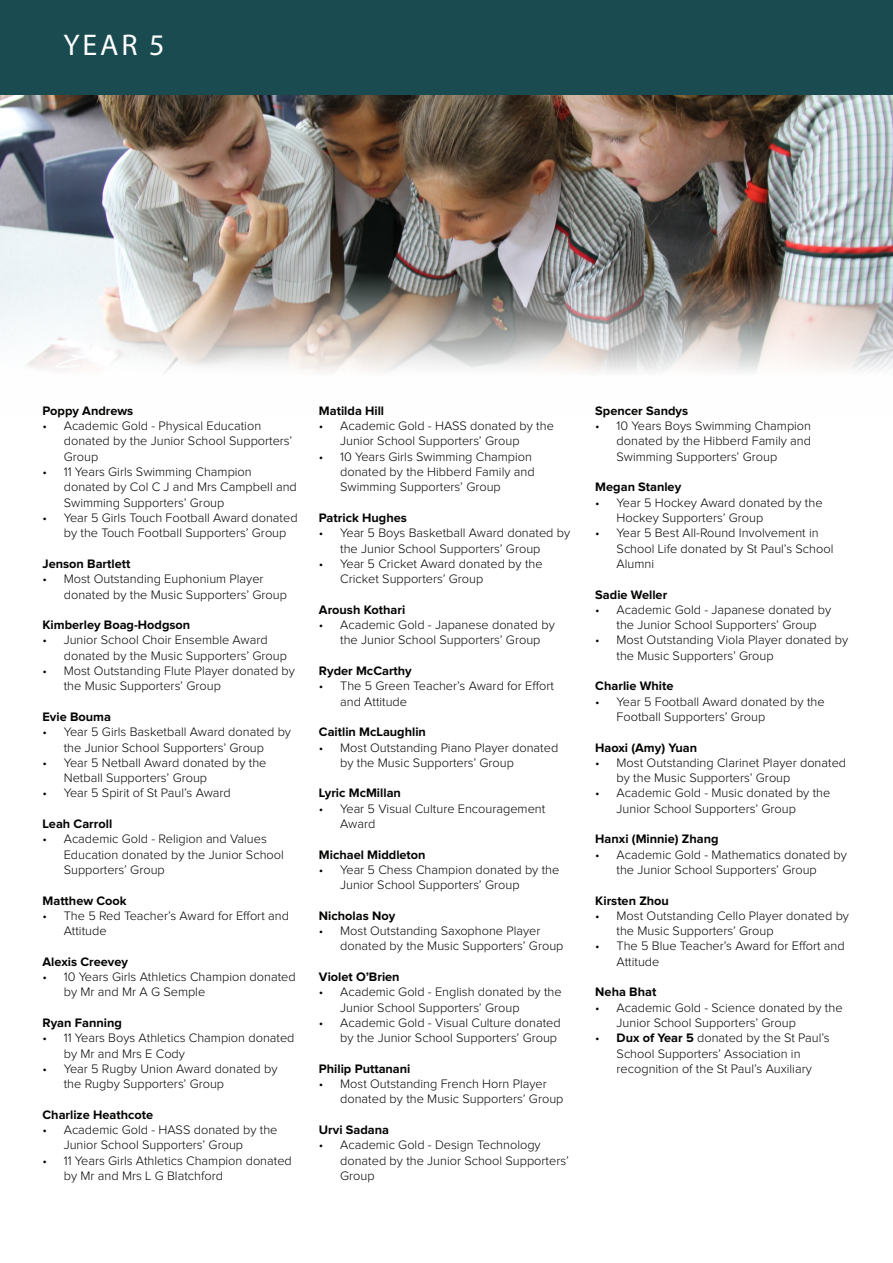
<style>
.page{position:relative;width:893px;height:1263px;background:#fff}
.page>*{position:absolute;margin:0;border:0;box-sizing:border-box;transform-origin:0 0}
.t1{font:30px "Myriad Pro";color:#fff}
.Bulletted{font:300 12.75px/15.3px "Proxima Nova";color:#040503}
.Bulletted-2{font:700 12.75px "Proxima Nova";color:#040503}
.s1{font-weight:700}
</style>
<div class="page">
<img style="left:0;top:94px;width:893px;height:279px">
<div style="left:0;top:0;width:893px;height:94px;background:#194b50"></div>
<p class="t1" style="left:63px;top:27px;width:103px">YEAR 5</p>
<p class="Bulletted-2" style="left:43px;top:405px;width:92px">Poppy Andrews</p>
<p class="Bulletted" style="left:64px;top:419px;width:230px;text-indent:-21px">• Academic Gold - Physical Education donated by the Junior School Supporters’<br>Group</p>
<p class="Bulletted" style="left:64px;top:465px;width:235px;text-indent:-21px">• 11 Years Girls Swimming Champion donated by Col C J and Mrs Campbell and<br>Swimming Supporters’ Group</p>
<p class="Bulletted" style="left:64px;top:511px;width:235px;text-indent:-21px">• Year 5 Girls Touch Football Award donated by the Touch Football Supporters’ Group</p>
<p class="Bulletted-2" style="left:43px;top:558px;width:89px">Jenson Bartlett</p>
<p class="Bulletted" style="left:64px;top:572px;width:225px;text-indent:-21px">• Most Outstanding Euphonium Player donated by the Music Supporters’ Group</p>
<p class="Bulletted-2" style="left:43px;top:619px;width:149px">Kimberley Boag-Hodgson</p>
<p class="Bulletted" style="left:64px;top:633px;width:225px;text-indent:-21px">• Junior School Choir Ensemble Award donated by the Music Supporters’ Group</p>
<p class="Bulletted" style="left:64px;top:664px;width:233px;text-indent:-21px">• Most Outstanding Flute Player donated by the Music Supporters’ Group</p>
<p class="Bulletted-2" style="left:43px;top:711px;width:70px">Evie Bouma</p>
<p class="Bulletted" style="left:43px;top:725px;width:250px;text-align:center">• Year 5 Girls Basketball Award donated by the Junior School Supporters’ Group</p>
<p class="Bulletted" style="left:64px;top:755px;width:204px;text-indent:-21px">• Year 5 Netball Award donated by the<br>Netball Supporters’ Group</p>
<p class="Bulletted" style="left:43px;top:786px;width:190px">• Year 5 Spirit of St Paul’s Award</p>
<p class="Bulletted-2" style="left:43px;top:818px;width:71px">Leah Carroll</p>
<p class="Bulletted" style="left:64px;top:832px;width:222px;text-indent:-21px">• Academic Gold - Religion and Values<br>Education donated by the Junior School<br>Supporters’ Group</p>
<p class="Bulletted-2" style="left:43px;top:894px;width:86px">Matthew Cook</p>
<p class="Bulletted" style="left:64px;top:908px;width:227px;text-indent:-21px">• The 5 Red Teacher’s Award for Effort and<br>Attitude</p>
<p class="Bulletted-2" style="left:43px;top:956px;width:87px">Alexis Creevey</p>
<p class="Bulletted" style="left:64px;top:970px;width:233px;text-indent:-21px">• 10 Years Girls Athletics Champion donated by Mr and Mr A G Semple</p>
<p class="Bulletted-2" style="left:43px;top:1017px;width:81px">Ryan Fanning</p>
<p class="Bulletted" style="left:64px;top:1031px;width:232px;text-indent:-21px">• 11 Years Boys Athletics Champion donated by Mr and Mrs E Cody</p>
<p class="Bulletted" style="left:64px;top:1061px;width:215px;text-indent:-21px">• Year 5 Rugby Union Award donated by the Rugby Supporters’ Group</p>
<p class="Bulletted-2" style="left:43px;top:1109px;width:112px">Charlize Heathcote</p>
<p class="Bulletted" style="left:64px;top:1123px;width:215px;text-indent:-21px">• Academic Gold - HASS donated by the<br>Junior School Supporters’ Group</p>
<p class="Bulletted" style="left:64px;top:1153px;width:230px;text-indent:-21px">• 11 Years Girls Athletics Champion donated by Mr and Mrs L G Blatchford</p>
<p class="Bulletted-2" style="left:319px;top:405px;width:67px">Matilda Hill</p>
<p class="Bulletted" style="left:340px;top:419px;width:215px;text-indent:-21px">• Academic Gold - HASS donated by the<br>Junior School Supporters’ Group</p>
<p class="Bulletted" style="left:340px;top:449px;width:196px;text-indent:-21px">• 10 Years Girls Swimming Champion donated by the Hibberd Family and<br>Swimming Supporters’ Group</p>
<p class="Bulletted-2" style="left:319px;top:512px;width:89px">Patrick Hughes</p>
<p class="Bulletted" style="left:340px;top:526px;width:232px;text-indent:-21px">• Year 5 Boys Basketball Award donated by the Junior School Supporters’ Group</p>
<p class="Bulletted" style="left:340px;top:556px;width:204px;text-indent:-21px">• Year 5 Cricket Award donated by the<br>Cricket Supporters’ Group</p>
<p class="Bulletted-2" style="left:319px;top:604px;width:88px">Aroush Kothari</p>
<p class="Bulletted" style="left:319px;top:618px;width:237px;text-align:center">• Academic Gold - Japanese donated by the Junior School Supporters’ Group</p>
<p class="Bulletted-2" style="left:319px;top:665px;width:94px">Ryder McCarthy</p>
<p class="Bulletted" style="left:340px;top:679px;width:215px;text-indent:-21px">• The 5 Green Teacher’s Award for Effort and Attitude</p>
<p class="Bulletted-2" style="left:319px;top:726px;width:109px">Caitlin McLaughlin</p>
<p class="Bulletted" style="left:340px;top:740px;width:220px;text-indent:-21px">• Most Outstanding Piano Player donated by the Music Supporters’ Group</p>
<p class="Bulletted-2" style="left:319px;top:787px;width:84px">Lyric McMillan</p>
<p class="Bulletted" style="left:340px;top:801px;width:207px;text-indent:-21px">• Year 5 Visual Culture Encouragement<br>Award</p>
<p class="Bulletted-2" style="left:319px;top:848px;width:108px">Michael Middleton</p>
<p class="Bulletted" style="left:340px;top:862px;width:221px;text-indent:-21px">• Year 5 Chess Champion donated by the<br>Junior School Supporters’ Group</p>
<p class="Bulletted-2" style="left:319px;top:910px;width:78px">Nicholas Noy</p>
<p class="Bulletted" style="left:340px;top:924px;width:225px;text-indent:-21px">• Most Outstanding Saxophone Player donated by the Music Supporters’ Group</p>
<p class="Bulletted-2" style="left:319px;top:971px;width:82px">Violet O’Brien</p>
<p class="Bulletted" style="left:340px;top:985px;width:223px;text-indent:-21px">• Academic Gold - English donated by the<br>Junior School Supporters’ Group</p>
<p class="Bulletted" style="left:319px;top:1015px;width:243px;text-align:right">• Academic Gold - Visual Culture donated by the Junior School Supporters’ Group</p>
<p class="Bulletted-2" style="left:319px;top:1063px;width:93px">Philip Puttanani</p>
<p class="Bulletted" style="left:340px;top:1077px;width:225px;text-indent:-21px">• Most Outstanding French Horn Player donated by the Music Supporters’ Group</p>
<p class="Bulletted-2" style="left:319px;top:1124px;width:72px">Urvi Sadana</p>
<p class="Bulletted" style="left:340px;top:1138px;width:230px;text-indent:-21px">• Academic Gold - Design Technology donated by the Junior School Supporters’<br>Group</p>
<p class="Bulletted-2" style="left:595px;top:405px;width:94px">Spencer Sandys</p>
<p class="Bulletted" style="left:617px;top:419px;width:196px;text-align:justify;text-indent:-21px">• 10 Years Boys Swimming Champion donated by the Hibberd Family and Swimming Supporters’ Group</p>
<p class="Bulletted-2" style="left:595px;top:481px;width:87px">Megan Stanley</p>
<p class="Bulletted" style="left:617px;top:495px;width:207px;text-indent:-21px">• Year 5 Hockey Award donated by the<br>Hockey Supporters’ Group</p>
<p class="Bulletted" style="left:617px;top:526px;width:218px;text-indent:-21px">• Year 5 Best All-Round Involvement in<br>School Life donated by St Paul’s School<br>Alumni</p>
<p class="Bulletted-2" style="left:595px;top:588px;width:73px">Sadie Weller</p>
<p class="Bulletted" style="left:595px;top:602px;width:237px;text-align:center">• Academic Gold - Japanese donated by the Junior School Supporters’ Group</p>
<p class="Bulletted" style="left:617px;top:633px;width:233px;text-indent:-21px">• Most Outstanding Viola Player donated by the Music Supporters’ Group</p>
<p class="Bulletted-2" style="left:595px;top:680px;width:80px">Charlie White</p>
<p class="Bulletted" style="left:617px;top:694px;width:210px;text-indent:-21px">• Year 5 Football Award donated by the<br>Football Supporters’ Group</p>
<p class="Bulletted-2" style="left:595px;top:741px;width:103px">Haoxi (Amy) Yuan</p>
<p class="Bulletted" style="left:617px;top:755px;width:231px;text-indent:-21px">• Most Outstanding Clarinet Player donated by the Music Supporters’ Group</p>
<p class="Bulletted" style="left:617px;top:786px;width:215px;text-indent:-21px">• Academic Gold - Music donated by the<br>Junior School Supporters’ Group</p>
<p class="Bulletted-2" style="left:595px;top:833px;width:125px">Hanxi (Minnie) Zhang</p>
<p class="Bulletted" style="left:617px;top:847px;width:232px;text-indent:-21px">• Academic Gold - Mathematics donated by the Junior School Supporters’ Group</p>
<p class="Bulletted-2" style="left:595px;top:894px;width:75px">Kirsten Zhou</p>
<p class="Bulletted" style="left:617px;top:908px;width:234px;text-indent:-21px">• Most Outstanding Cello Player donated by the Music Supporters’ Group</p>
<p class="Bulletted" style="left:617px;top:939px;width:230px;text-indent:-21px">• The 5 Blue Teacher’s Award for Effort and<br>Attitude</p>
<p class="Bulletted-2" style="left:595px;top:986px;width:63px">Neha Bhat</p>
<p class="Bulletted" style="left:617px;top:1000px;width:227px;text-indent:-21px">• Academic Gold - Science donated by the<br>Junior School Supporters’ Group</p>
<p class="Bulletted" style="left:617px;top:1031px;width:215px;text-indent:-21px">• <span class="s1">Dux of Year 5</span> donated by the St Paul’s<br>School Supporters’ Association in recognition of the St Paul’s Auxiliary</p>
</div>
